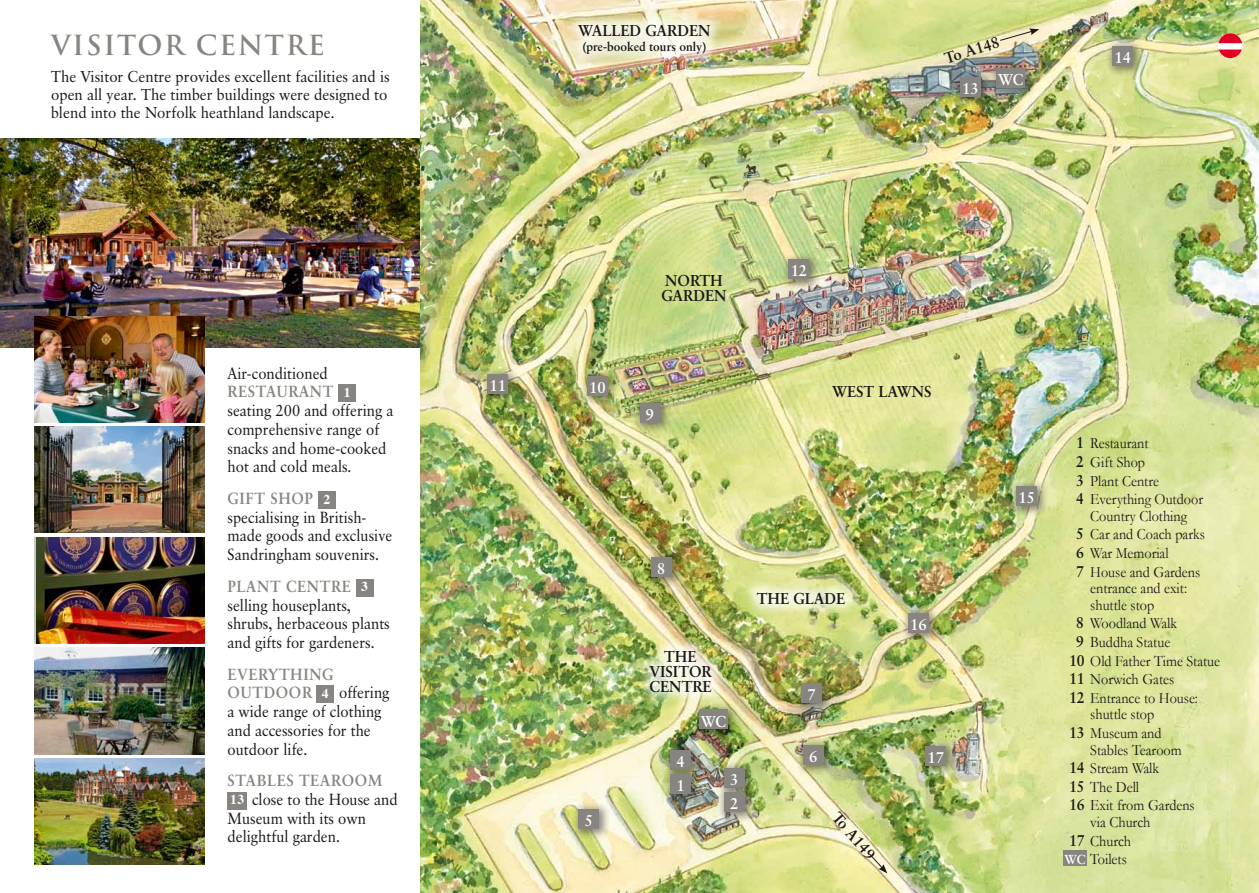
<style>
.page{position:relative;width:1259px;height:893px;background:#fff}
.page>*{position:absolute;margin:0;border:0;box-sizing:border-box;transform-origin:0 0}
.t1{font:700 27px "Trajan";letter-spacing:.06em;color:#888580}
.t2{font:16.2px/18.8px "Classical Garamond BT";color:#1a1817;scale:.92 1}
.t3{font:700 16.2px "Classical Garamond BT";letter-spacing:.205em;color:#888580;scale:.92 1}
.t4{font:15.75px/18.6px "Garamond";color:#1a1817;scale:.9 1}
.t5{font:15.75px/18px "Classical Garamond BT";color:#1a1817;scale:.95 1}
.t6{font:700 15.75px/15px "Classical Garamond BT";color:#1a1817;scale:.95 1}
.t7{font:700 15.75px/24.2px "Classical Garamond BT";color:#fff;scale:.95 1}
.t8{font:700 13.5px "Times";color:#fff}
.t9{font:700 13.05px "Classical Garamond BT";color:#fff;scale:.95 1}
.t10{font:700 12.75px "Classical Garamond BT";color:#1a1817;scale:.95 1}
.s1{font-weight:700;color:#888580}
.s2{font-family:"Times";font-weight:700;font-size:13.5px;color:#fff}
.s3{font-family:"Classical Garamond BT";font-weight:700}
.s4{font-family:"Classical Garamond BT";font-weight:700;font-size:13.05px;color:#fff}
</style>
<div class="page">
<img style="left:0;top:139px;width:421px;height:208px">
<img style="left:421px;top:0;width:838px;height:893px">
<div style="left:339px;top:385px;width:17px;height:17px;background:#888580"></div>
<div style="left:318px;top:491px;width:17px;height:17px;background:#888580"></div>
<div style="left:356px;top:579px;width:17px;height:17px;background:#888580"></div>
<div style="left:317px;top:686px;width:17px;height:17px;background:#888580"></div>
<div style="left:227px;top:792px;width:20px;height:17px;background:#888580"></div>
<img style="left:34px;top:758px;width:170px;height:107px">
<img style="left:34px;top:648px;width:170px;height:106px">
<img style="left:34px;top:316px;width:170px;height:106px">
<img style="left:34px;top:427px;width:170px;height:106px">
<img style="left:37px;top:537px;width:167px;height:106px">
<div style="left:715px;top:759px;width:39px;height:38px;background:#1a1817;opacity:.5"></div>
<div style="left:724px;top:768px;width:20px;height:20px;background:#888580"></div>
<div style="left:570px;top:800px;width:39px;height:38px;background:#1a1817;opacity:.5"></div>
<div style="left:578px;top:809px;width:21px;height:19px;background:#888580"></div>
<div style="left:794px;top:736px;width:40px;height:39px;background:#1a1817;opacity:.5"></div>
<div style="left:803px;top:745px;width:21px;height:20px;background:#888580"></div>
<div style="left:792px;top:674px;width:40px;height:39px;background:#1a1817;opacity:.5"></div>
<div style="left:801px;top:683px;width:21px;height:20px;background:#888580"></div>
<div style="left:642px;top:548px;width:39px;height:39px;background:#1a1817;opacity:.5"></div>
<div style="left:651px;top:557px;width:20px;height:20px;background:#888580"></div>
<div style="left:631px;top:394px;width:39px;height:39px;background:#1a1817;opacity:.5"></div>
<div style="left:639px;top:403px;width:21px;height:20px;background:#888580"></div>
<div style="left:578px;top:367px;width:40px;height:38px;background:#1a1817;opacity:.5"></div>
<div style="left:587px;top:376px;width:21px;height:19px;background:#888580"></div>
<div style="left:479px;top:366px;width:40px;height:38px;background:#1a1817;opacity:.5"></div>
<div style="left:487px;top:374px;width:21px;height:20px;background:#888580"></div>
<div style="left:780px;top:251px;width:40px;height:38px;background:#1a1817;opacity:.5"></div>
<div style="left:788px;top:259px;width:21px;height:20px;background:#888580"></div>
<div style="left:951px;top:69px;width:40px;height:38px;background:#1a1817;opacity:.5"></div>
<div style="left:960px;top:77px;width:21px;height:20px;background:#888580"></div>
<div style="left:1103px;top:37px;width:40px;height:39px;background:#1a1817;opacity:.5"></div>
<div style="left:1112px;top:46px;width:21px;height:20px;background:#888580"></div>
<div style="left:1008px;top:477px;width:40px;height:39px;background:#1a1817;opacity:.5"></div>
<div style="left:1016px;top:486px;width:21px;height:20px;background:#888580"></div>
<div style="left:899px;top:604px;width:40px;height:39px;background:#1a1817;opacity:.5"></div>
<div style="left:908px;top:613px;width:21px;height:20px;background:#888580"></div>
<div style="left:917px;top:737px;width:40px;height:38px;background:#1a1817;opacity:.5"></div>
<div style="left:925px;top:746px;width:21px;height:19px;background:#888580"></div>
<div style="left:690px;top:701px;width:47px;height:38px;background:#1a1817;opacity:.5"></div>
<div style="left:699px;top:710px;width:29px;height:19px;background:#888580"></div>
<div style="left:1063px;top:850px;width:24px;height:16px;background:#888580"></div>
<div style="left:988px;top:59px;width:47px;height:38px;background:#1a1817;opacity:.5"></div>
<div style="left:996px;top:68px;width:29px;height:19px;background:#888580"></div>
<svg style="left:1218px;top:33px;width:24px;height:25px"></svg>
<div style="left:563px;top:9px;width:159px;height:55px;background:#fff;opacity:.75"></div>
<div style="left:742px;top:577px;width:114px;height:39px;background:#fff;opacity:.75"></div>
<div style="left:635px;top:635px;width:88px;height:68px;background:#fff;opacity:.75"></div>
<svg style="left:999px;top:29px;width:40px;height:12px"></svg>
<svg style="left:869px;top:853px;width:18px;height:20px"></svg>
<div style="left:661px;top:741px;width:40px;height:38px;background:#1a1817;opacity:.5"></div>
<div style="left:670px;top:750px;width:21px;height:20px;background:#888580"></div>
<div style="left:661px;top:765px;width:40px;height:39px;background:#1a1817;opacity:.5"></div>
<div style="left:670px;top:774px;width:21px;height:20px;background:#888580"></div>
<div style="left:715px;top:783px;width:39px;height:39px;background:#1a1817;opacity:.5"></div>
<div style="left:724px;top:792px;width:20px;height:20px;background:#888580"></div>
<h1 class="t1" style="left:51px;top:29px;width:275px">VIS ITOR CENTRE</h1>
<p class="t5" style="left:51px;top:67px;width:358px">The Visitor Centre provides excellent facilities and is open all year. The timber buildings were designed to blend into the Norfolk heathland landscape.</p>
<p class="t2" style="left:227px;top:363px;width:182px">Air-conditioned<br><span class="s1">RESTAURANT</span> <span class="s2">1 </span>seating 200 and offering a comprehensive range of snacks and home-cooked hot and cold meals.</p>
<p class="t2" style="left:227px;top:489px;width:181px"><span class="s1">GIFT SHOP</span> <span class="s2">2 </span>specialising in British&shy;made goods and exclusive<br>Sandringham souvenirs.</p>
<p class="t3" style="left:227px;top:576px;width:113px">PLANT CENTRE</p>
<p class="t8" style="left:361px;top:574px;width:8px">3</p>
<p class="t2" style="left:227px;top:595px;width:178px">selling houseplants, shrubs, herbaceous plants and gifts for gardeners.</p>
<p class="t3" style="left:227px;top:664px;width:35px">EVERYT</p>
<p class="t2" style="left:227px;top:664px;width:178px;text-indent:63px"><span class="s1">HING<br>OUTDOOR</span> <span class="s2">4</span> offering a wide range of clothing and accessories for the outdoor life.</p>
<p class="t2" style="left:227px;top:771px;width:186px"><span class="s1">STABLES TEAROOM<br></span><span class="s2">13</span> close to the House and<br>Museum with its own delightful garden.</p>
<p class="t6" style="left:578px;top:22px;width:140px">WALLED GARDEN</p>
<p class="t10" style="left:582px;top:38px;width:132px">(PRE-BOOKED TOURS ONLY)</p>
<p class="t6" style="left:942px;top:51px;width:61px;rotate:-17deg">TO A 148</p>
<p class="t7" style="left:962px;top:77px;width:19px">13</p>
<p class="t7" style="left:998px;top:67px;width:27px">WC</p>
<p class="t7" style="left:1114px;top:45px;width:19px">14</p>
<p class="t7" style="left:489px;top:373px;width:19px">11</p>
<p class="t7" style="left:589px;top:375px;width:19px">10</p>
<p class="t6" style="left:661px;top:273px;width:70px">NO RTH<br>GARDEN</p>
<p class="t7" style="left:646px;top:402px;width:10px">9</p>
<p class="t7" style="left:790px;top:259px;width:19px">12</p>
<p class="t6" style="left:832px;top:384px;width:95px">WEST LAWNS</p>
<p class="t7" style="left:585px;top:808px;width:10px">5</p>
<p class="t7" style="left:657px;top:556px;width:10px">8</p>
<p class="t6" style="left:664px;top:649px;width:36px">THE</p>
<p class="t6" style="left:649px;top:664px;width:9px">VISI</p>
<p class="t6" style="left:649px;top:664px;width:67px;text-align:right">TOR<br>CENTRE</p>
<p class="t7" style="left:676px;top:749px;width:10px">4<br>1</p>
<p class="t7" style="left:701px;top:709px;width:27px">WC</p>
<p class="t7" style="left:730px;top:767px;width:10px">3</p>
<p class="t7" style="left:730px;top:791px;width:10px">2</p>
<p class="t6" style="left:756px;top:590px;width:63px">THE GLAD</p>
<p class="t6" style="left:836px;top:590px;width:11px">E</p>
<p class="t7" style="left:807px;top:682px;width:10px">7</p>
<p class="t7" style="left:809px;top:744px;width:10px">6</p>
<p class="t6" style="left:841px;top:809px;width:61px;rotate:49deg">TO A 149</p>
<p class="t7" style="left:910px;top:612px;width:19px">16</p>
<p class="t7" style="left:927px;top:745px;width:19px">17</p>
<p class="t7" style="left:1018px;top:485px;width:19px">15</p>
<p class="t4" style="left:1076px;top:434px;width:142px"><span class="s3">1</span> Restaurant<br><span class="s3">2</span> Gift Shop<br><span class="s3">3</span> Plant Centre<br><span class="s3">4</span> Everything Outdoor</p>
<p class="t4" style="left:1076px;top:506px;width:145px;text-indent:14px">Country Clothing<br><span class="s3">5</span> Car and Coach parks<br><span class="s3">6</span> War Memorial<br><span class="s3">7</span> House and Gardens</p>
<p class="t4" style="left:1090px;top:580px;width:109px;line-height:16.5px">entrance and exit: shuttle stop</p>
<p class="t4" style="left:1076px;top:614px;width:114px"><span class="s3">8</span> Woodland Walk</p>
<p class="t4" style="left:1076px;top:632px;width:106px"><span class="s3">9</span> Buddha Statue</p>
<p class="t4" style="left:1069px;top:651px;width:169px"><span class="s3">10</span> Old Father Time Statue</p>
<p class="t4" style="left:1069px;top:670px;width:118px"><span class="s3">11</span> Norwich Gates</p>
<p class="t4" style="left:1069px;top:688px;width:145px"><span class="s3">12</span> Entrance to House:</p>
<p class="t4" style="left:1069px;top:705px;width:104px;text-indent:21px">shuttle stop<br><span class="s3">13</span> Museum and</p>
<p class="t4" style="left:1069px;top:740px;width:141px;text-indent:21px">Stables Tearoom<br><span class="s3">14</span> Stream Walk<br><span class="s3">15</span> The Dell<br><span class="s3">16</span> Exit from Gardens</p>
<p class="t4" style="left:1064px;top:812px;width:97px;text-indent:26px">via Church<br><span class="s3">17</span> Church<br><span class="s4">W</span> Toilets</p>
<p class="t9" style="left:1076px;top:852px;width:10px">C</p>
</div>
